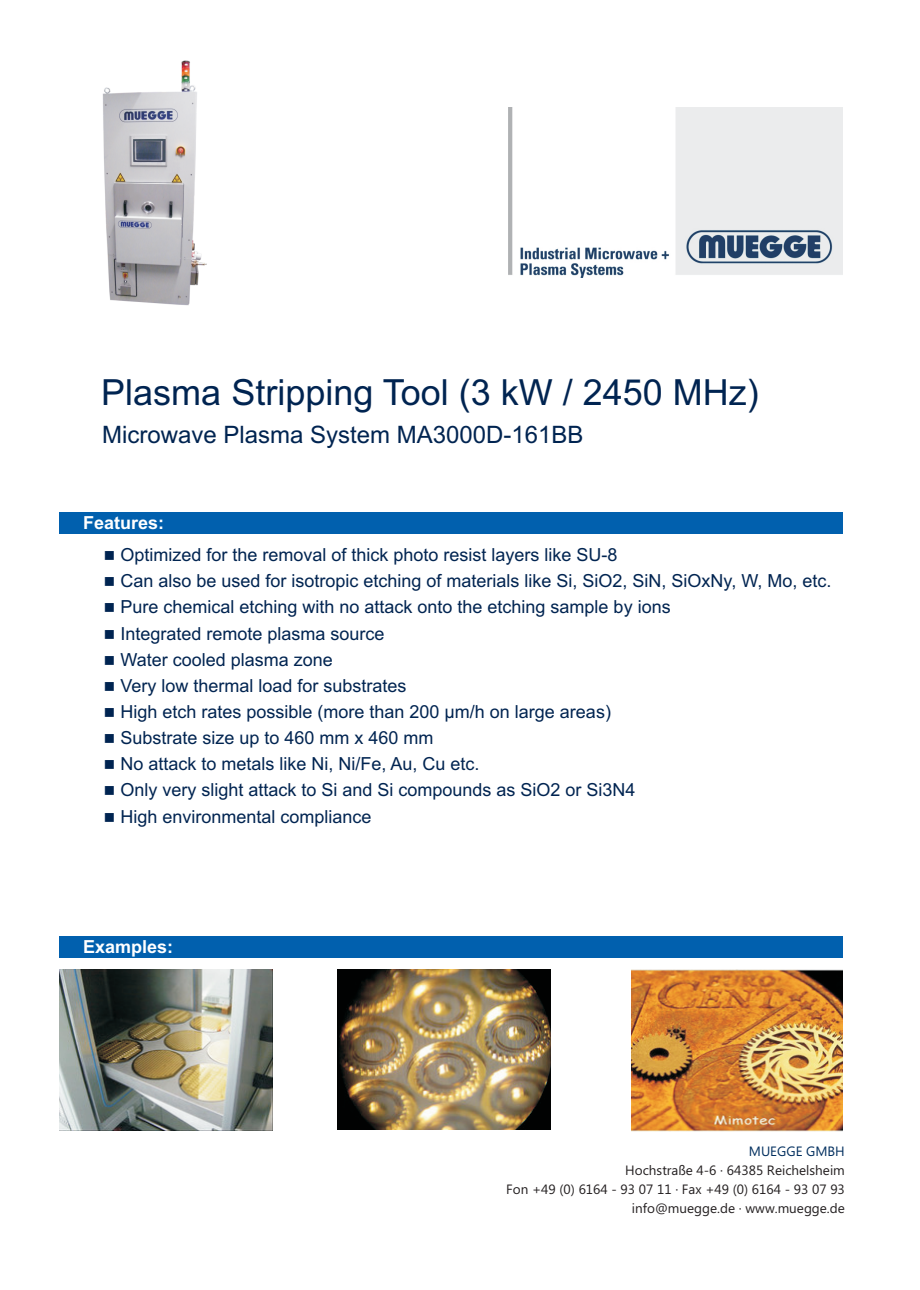
<style>
.page{position:relative;width:920px;height:1290px;background:#fff}
.page>*{position:absolute;margin:0;border:0;box-sizing:border-box;transform-origin:0 0}
.t1{font:36px "Arial";color:#002451}
.t2{font:24px "Arial";color:#002451}
.t3{font:18px/26.1px "Arial";color:#002451}
.t4{font:700 18px "Arial";color:#fff}
.t5{font:15.3px "Wingdings";color:#002451}
.t6{font:13.5px/18.9px "Ebrima";color:#231f20;text-align:right}
.t7{font:13.5px "Ebrima";color:#002e5e}
</style>
<div class="page">
<div style="left:59px;top:512px;width:784px;height:22px;background:#0160ae"></div>
<img style="left:508px;top:107px;width:335px;height:171px">
<img style="left:102px;top:60px;width:105px;height:246px">
<img style="left:631px;top:970px;width:212px;height:162px">
<div style="left:59px;top:936px;width:784px;height:22px;background:#0160ae"></div>
<img style="left:59px;top:970px;width:213px;height:160px">
<img style="left:338px;top:970px;width:212px;height:160px">
<h1 class="t1" style="left:101px;top:378px;width:659px">Plasma Stripping Tool (3 kW / 2450 MHz)</h1>
<h2 class="t2" style="left:102px;top:426px;width:483px">Microwave Plasma System MA3000D-161BB</h2>
<p class="t4" style="left:83px;top:516px;width:83px">Features:</p>
<p class="t3" style="left:120px;top:543px;width:499px">Optimized for the removal of thick photo resist layers like SU-8</p>
<p class="t3" style="left:120px;top:570px;width:712px">Can also be used for isotropic etching of materials like Si, SiO2, SiN, SiOxNy, W, Mo, etc.</p>
<p class="t3" style="left:120px;top:596px;width:552px">Pure chemical etching with no attack onto the etching sample by ions</p>
<p class="t5" style="left:104px;top:602px;width:70px">■</p>
<p class="t3" style="left:120px;top:622px;width:266px">Integrated remote plasma source</p>
<p class="t5" style="left:104px;top:628px;width:70px">■</p>
<p class="t3" style="left:120px;top:648px;width:214px">Water cooled plasma zone</p>
<p class="t5" style="left:104px;top:654px;width:70px">■</p>
<p class="t3" style="left:120px;top:674px;width:288px">Very low thermal load for substrates</p>
<p class="t5" style="left:104px;top:680px;width:70px">■</p>
<p class="t3" style="left:120px;top:700px;width:492px">High etch rates possible (more than 200 µm/h on large areas)</p>
<p class="t5" style="left:104px;top:706px;width:70px">■</p>
<p class="t3" style="left:120px;top:726px;width:315px">Substrate size up to 460 mm x 460 mm</p>
<p class="t5" style="left:104px;top:732px;width:70px">■</p>
<p class="t3" style="left:120px;top:753px;width:361px">No attack to metals like Ni, Ni/Fe, Au, Cu etc.</p>
<p class="t5" style="left:104px;top:758px;width:70px">■</p>
<p class="t3" style="left:120px;top:779px;width:517px">Only very slight attack to Si and Si compounds as SiO2 or Si3N4<br>High environmental compliance</p>
<p class="t5" style="left:104px;top:785px;width:70px">■</p>
<p class="t5" style="left:104px;top:811px;width:70px">■</p>
<p class="t4" style="left:83px;top:940px;width:92px">Examples:</p>
<p class="t7" style="left:749px;top:1146px;width:97px">MUEGGE GMBH</p>
<p class="t6" style="left:506px;top:1162px;width:340px">Hochstraße 4-6 · 64385 Reichelsheim<br>Fon +49 (0) 6164 - 93 07 11 · Fax +49 (0) 6164 - 93 07 93 info@muegge.de · www.muegge.de</p>
</div>
